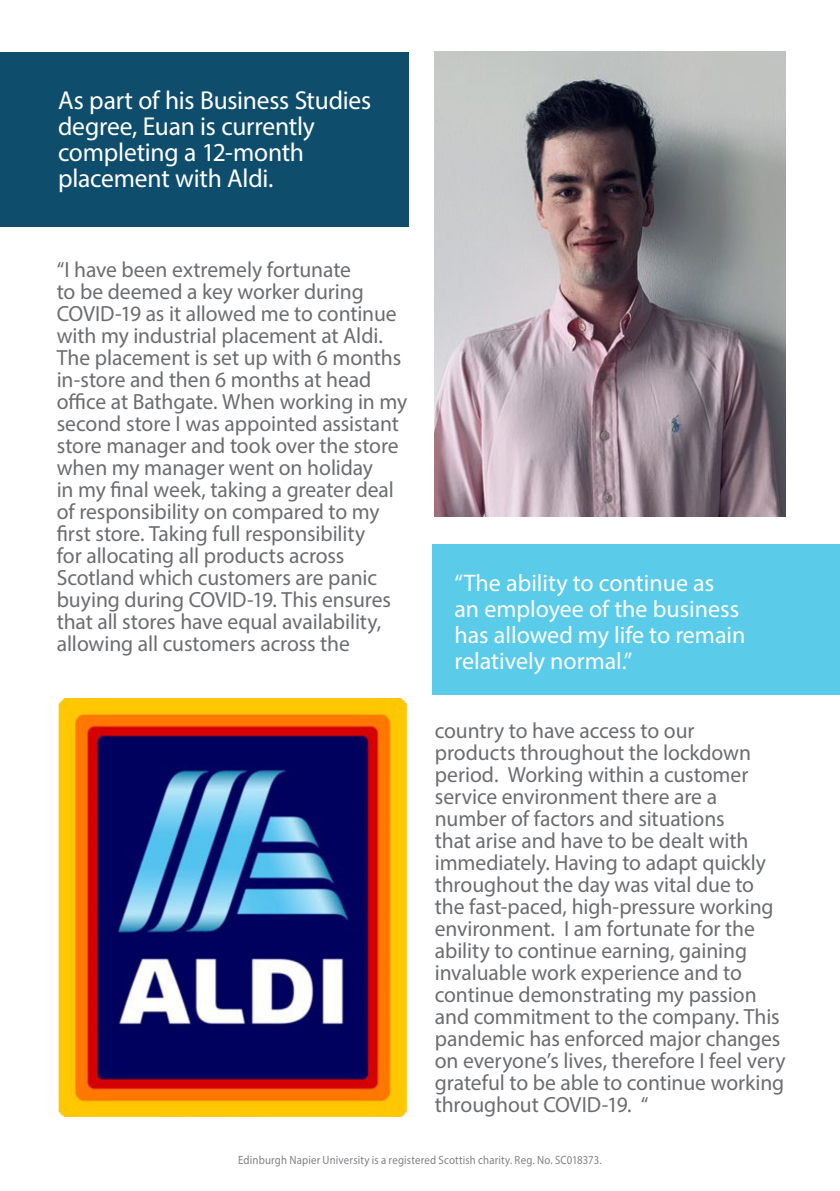
<style>
.page{position:relative;width:840px;height:1191px;background:#fff}
.page>*{position:absolute;margin:0;border:0;box-sizing:border-box;transform-origin:0 0}
.Body_text{font:26px/26px "Myriad Pro";letter-spacing:-.01em;color:#fff}
.t1{font:24px/26px "Myriad Pro";color:#fff}
.Body_text-2{font:22px/22px "Myriad Pro";letter-spacing:-.005em;color:#6c6d70}
.t2{font:12px "Myriad Pro";letter-spacing:.015em;color:#808285;scale:.9 1}
</style>
<div class="page">
<div style="left:432px;top:544px;width:407px;height:150px;background:#5acbe9"></div>
<img style="left:434px;top:52px;width:351px;height:464px">
<div style="left:0;top:52px;width:408px;height:175px;background:#0e4e6c"></div>
<img style="left:58px;top:698px;width:350px;height:418px">
<p class="Body_text" style="left:58px;top:87px;width:314px">As part of his Business Studies degree, Euan is currently completing a 12-month placement with Aldi.</p>
<p class="Body_text-2" style="left:57px;top:259px;width:352px">“I have been extremely fortunate<br>to be deemed a key worker during COVID-19 as it allowed me to continue with my industrial placement at Aldi.<br>The placement is set up with 6 months in-store and then 6 months at head office at Bathgate. When working in my second store I was appointed assistant store manager and took over the store when my manager went on holiday<br>in my final week, taking a greater deal of responsibility on compared to my first store. Taking full responsibility<br>for allocating all products across Scotland which customers are panic buying during COVID-19. This ensures that all stores have equal availability, allowing all customers across the</p>
<p class="t1" style="left:454px;top:569px;width:292px">“The ability to continue as<br>an employee of the business has allowed my life to remain relatively normal.”</p>
<p class="Body_text-2" style="left:434px;top:719px;width:352px">country to have access to our<br>products throughout the lockdown period. Working within a customer service environment there are a number of factors and situations<br>that arise and have to be dealt with immediately. Having to adapt quickly throughout the day was vital due to the fast-paced, high-pressure working environment. I am fortunate for the ability to continue earning, gaining invaluable work experience and to continue demonstrating my passion and commitment to the company. This pandemic has enforced major changes on everyone’s lives, therefore I feel very grateful to be able to continue working throughout COVID-19. “</p>
<p class="t2" style="left:238px;top:1152px;width:405px">Edinburgh Napier University is a registered Scottish charity. Reg. No. SC018373.</p>
</div>
